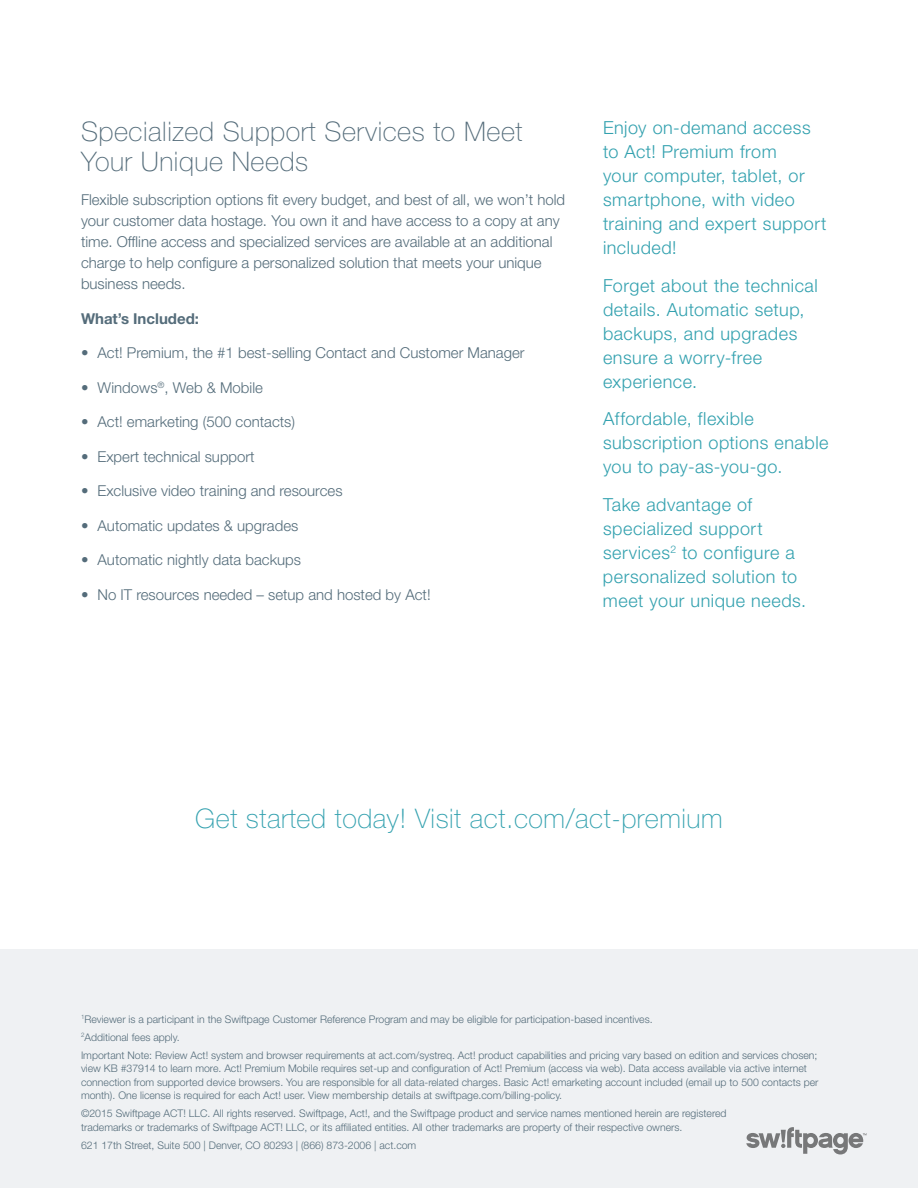
<style>
.page{position:relative;width:918px;height:1188px;background:#fff}
.page>*{position:absolute;margin:0;border:0;box-sizing:border-box;transform-origin:0 0}
.t1{font:100 27px/30px "Helvetica Neue LT Std";letter-spacing:.02em;color:#546c7a}
.t2{font:100 27px "Helvetica Neue LT Std";letter-spacing:.02em;color:#33a1af}
.t3{font:300 18px/24px "Helvetica Neue LT Std";letter-spacing:.03em;color:#33a1af}
.t4{font:300 15px/21px "Helvetica Neue LT Std";color:#546c7a}
.t5{font:700 15px "Helvetica Neue LT Std";color:#546c7a}
.t6{font:300 10.5px/13.5px "Helvetica Neue LT Std";color:#546c7a}
</style>
<div class="page">
<div style="left:0;top:950px;width:918px;height:238px;background:#eff1f3"></div>
<svg style="left:746px;top:1127px;width:121px;height:28px"></svg>
<h1 class="t1" style="left:81px;top:116px;width:443px">Specialized Support Services to Meet<br>Your Unique Needs</h1>
<p class="t4" style="left:81px;top:189px;width:486px">Flexible subscription options fit every budget, and best of all, we won’t hold your customer data hostage. You own it and have access to a copy at any time. Offline access and specialized services are available at an additional charge to help configure a personalized solution that meets your unique business needs.</p>
<h3 class="t5" style="left:81px;top:309px;width:120px">What’s Included:</h3>
<h3 class="t4" style="left:81px;top:342px;width:445px">• Act! Premium, the #1 best-selling Contact and Customer Manager</h3>
<h3 class="t4" style="left:81px;top:377px;width:183px">• Windows<sup>®</sup>, Web &amp; Mobile</h3>
<h3 class="t4" style="left:81px;top:411px;width:216px">• Act! emarketing (500 contacts)</h3>
<h3 class="t4" style="left:81px;top:446px;width:175px">• Expert technical support</h3>
<h3 class="t4" style="left:81px;top:480px;width:263px">• Exclusive video training and resources</h3>
<h3 class="t4" style="left:81px;top:515px;width:219px">• Automatic updates &amp; upgrades</h3>
<h3 class="t4" style="left:81px;top:549px;width:222px">• Automatic nightly data backups</h3>
<h3 class="t4" style="left:81px;top:584px;width:351px">• No IT resources needed – setup and hosted by Act!</h3>
<h2 class="t3" style="left:603px;top:116px;width:225px">Enjoy on-demand access to Act! Premium from<br>your computer, tablet, or smartphone, with video training and expert support included!</h2>
<h2 class="t3" style="left:603px;top:273px;width:216px">Forget about the technical details. Automatic setup, backups, and upgrades ensure a worry-free experience.</h2>
<h2 class="t3" style="left:603px;top:407px;width:227px">Affordable, flexible subscription options enable you to pay-as-you-go.</h2>
<h2 class="t3" style="left:603px;top:492px;width:205px">Take advantage of specialized support services<sup>2</sup> to configure a personalized solution to meet your unique needs.</h2>
<h1 class="t2" style="left:195px;top:803px;width:529px">Get started today! Visit act.com/act-premium</h1>
<p class="t6" style="left:81px;top:1009px;width:738px;line-height:18.1px"><sup>1</sup>Reviewer is a participant in the Swiftpage Customer Reference Program and may be eligible for participation-based incentives.<br><sup>2</sup>Additional fees apply.<br>Important Note: Review Act! system and browser requirements at act.com/systreq. Act! product capabilities and pricing vary based on edition and services chosen;</p>
<p class="t6" style="left:81px;top:1062px;width:739px">view KB #37914 to learn more. Act! Premium Mobile requires set-up and configuration of Act! Premium (access via web). Data access available via active internet connection from supported device browsers. You are responsible for all data-related charges. Basic Act! emarketing account included (email up to 500 contacts per month). One license is required for each Act! user. View membership details at swiftpage.com/billing-policy.</p>
<p class="t6" style="left:81px;top:1107px;width:647px">©2015 Swiftpage ACT! LLC. All rights reserved. Swiftpage, Act!, and the Swiftpage product and service names mentioned herein are registered trademarks or trademarks of Swiftpage ACT! LLC, or its affiliated entities. All other trademarks are property of their respective owners.</p>
<p class="t6" style="left:81px;top:1138px;width:337px">621 17th Street, Suite 500 | Denver, CO 80293 | (866) 873-2006 | act.com</p>
</div>
